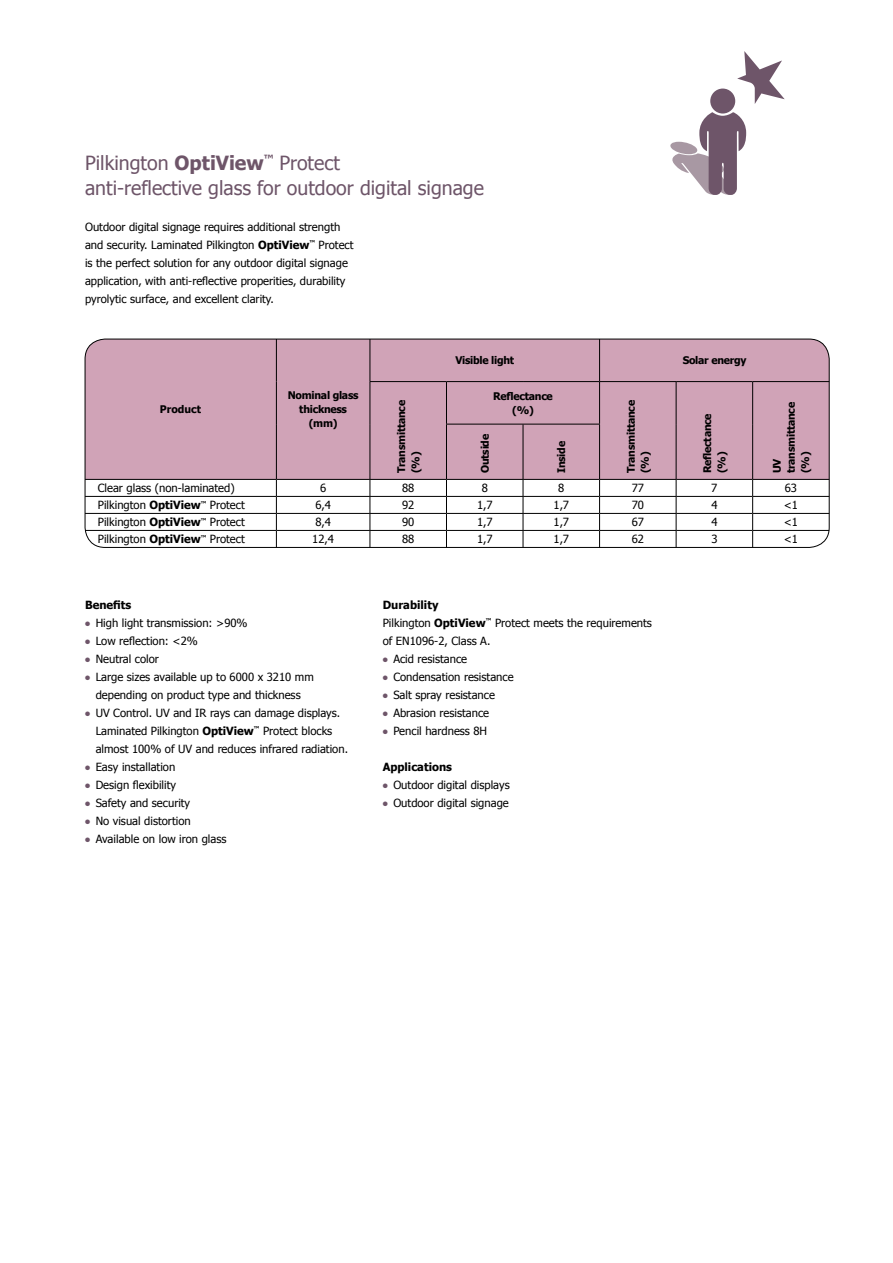
<style>
.page{position:relative;width:893px;height:1263px;background:#fff}
.page>*{position:absolute;margin:0;border:0;box-sizing:border-box;transform-origin:0 0}
.t1{font:19.5px/25.5px "Tahoma";color:#6e5569}
.t2{font:11.25px/18px "Tahoma";color:#000}
.t3{font:700 11.25px "Tahoma";color:#000}
.t4{font:700 10.5px/14.2px "Tahoma";letter-spacing:-.025em;color:#000}
.t5{font:700 10.5px "Tahoma";color:#000}
.s1{font-weight:700}
.s2{color:#6e5569}
</style>
<div class="page">
<svg style="left:737px;top:51px;width:48px;height:53px"></svg>
<svg style="left:670px;top:112px;width:76px;height:83px"></svg>
<div style="left:710px;top:89px;width:25px;height:25px;background:#6e5569;border-radius:50%"></div>
<div style="left:85px;top:339px;width:744px;height:168px;background:#d0a3b7;border-radius:20px"></div>
<hr style="left:370px;top:339px;width:1px;height:42px;background:#000">
<hr style="left:599px;top:339px;width:1px;height:42px;background:#000">
<hr style="left:370px;top:382px;width:1px;height:42px;background:#000">
<hr style="left:370px;top:424px;width:1px;height:55px;background:#000">
<hr style="left:370px;top:381px;width:76px;height:1px;background:#000">
<hr style="left:446px;top:382px;width:1px;height:42px;background:#000">
<hr style="left:446px;top:381px;width:77px;height:1px;background:#000">
<hr style="left:523px;top:381px;width:77px;height:1px;background:#000">
<hr style="left:599px;top:382px;width:1px;height:42px;background:#000">
<hr style="left:600px;top:381px;width:76px;height:1px;background:#000">
<hr style="left:676px;top:382px;width:1px;height:42px;background:#000">
<hr style="left:676px;top:424px;width:1px;height:55px;background:#000">
<hr style="left:676px;top:381px;width:77px;height:1px;background:#000">
<hr style="left:752px;top:382px;width:1px;height:42px;background:#000">
<hr style="left:752px;top:424px;width:1px;height:55px;background:#000">
<hr style="left:753px;top:381px;width:76px;height:1px;background:#000">
<hr style="left:446px;top:424px;width:1px;height:55px;background:#000">
<hr style="left:446px;top:424px;width:77px;height:1px;background:#000">
<hr style="left:523px;top:424px;width:1px;height:55px;background:#000">
<hr style="left:599px;top:424px;width:1px;height:55px;background:#000">
<hr style="left:523px;top:424px;width:77px;height:1px;background:#000">
<svg style="left:85px;top:479px;width:744px;height:68px"></svg>
<hr style="left:753px;top:530px;width:76px;height:1px;background:#000">
<hr style="left:276px;top:339px;width:1px;height:43px;background:#000">
<hr style="left:276px;top:382px;width:1px;height:42px;background:#000">
<hr style="left:276px;top:424px;width:1px;height:55px;background:#000">
<div style="left:85px;top:339px;width:745px;height:209px;border:1px solid #000;border-radius:20px"></div>
<h1 class="t1" style="left:85px;top:149px;width:400px">Pilkington <span class="s1">OptiView</span><sup>™</sup> Protect<br>anti-reflective glass for outdoor digital signage</h1>
<p class="t2" style="left:85px;top:217px;width:270px">Outdoor digital signage requires additional strength and security. Laminated Pilkington <span class="s1">OptiView</span><sup>™</sup> Protect is the perfect solution for any outdoor digital signage application, with anti-reflective properities, durability pyrolytic surface, and excellent clarity.</p>
<p class="t5" style="left:160px;top:402px;width:43px">Product</p>
<p class="t4" style="left:288px;top:387px;width:72px;text-align:center">Nominal glass thickness (mm)</p>
<p class="t4" style="left:455px;top:353px;width:60px">Visible light</p>
<p class="t4" style="left:683px;top:353px;width:65px">Solar energy</p>
<p class="t4" style="left:393px;top:473px;width:74px;rotate:-90deg">Transmittance (%)</p>
<p class="t4" style="left:493px;top:388px;width:61px;text-align:center">Reflectance (%)</p>
<p class="t4" style="left:477px;top:473px;width:41px;rotate:-90deg">Outside</p>
<p class="t4" style="left:554px;top:473px;width:33px;rotate:-90deg">Inside</p>
<p class="t4" style="left:623px;top:473px;width:74px;rotate:-90deg">Transmittance (%)</p>
<p class="t4" style="left:700px;top:473px;width:61px;rotate:-90deg">Reflectance (%)</p>
<p class="t4" style="left:769px;top:473px;width:72px;rotate:-90deg">UV transmittance (%)</p>
<p class="t2" style="left:98px;top:479px;width:138px">Clear glass (non-laminated)</p>
<p class="t2" style="left:320px;top:479px;width:8px">6</p>
<p class="t2" style="left:402px;top:479px;width:14px">88</p>
<p class="t2" style="left:482px;top:479px;width:8px">8</p>
<p class="t2" style="left:558px;top:479px;width:8px">8</p>
<p class="t2" style="left:632px;top:479px;width:14px">77</p>
<p class="t2" style="left:711px;top:479px;width:8px">7</p>
<p class="t2" style="left:785px;top:479px;width:14px">63</p>
<p class="t2" style="left:98px;top:496px;width:149px">Pilkington <span class="s1">OptiView</span><sup>™</sup> Protect</p>
<p class="t2" style="left:315px;top:496px;width:17px">6,4</p>
<p class="t2" style="left:402px;top:496px;width:14px">92</p>
<p class="t2" style="left:477px;top:496px;width:17px">1,7</p>
<p class="t2" style="left:554px;top:496px;width:17px">1,7</p>
<p class="t2" style="left:632px;top:496px;width:14px">70</p>
<p class="t2" style="left:711px;top:496px;width:8px">4</p>
<p class="t2" style="left:784px;top:496px;width:16px">&lt;1</p>
<p class="t2" style="left:98px;top:513px;width:149px">Pilkington <span class="s1">OptiView</span><sup>™</sup> Protect</p>
<p class="t2" style="left:315px;top:513px;width:17px">8,4</p>
<p class="t2" style="left:402px;top:513px;width:14px">90</p>
<p class="t2" style="left:477px;top:513px;width:17px">1,7</p>
<p class="t2" style="left:554px;top:513px;width:17px">1,7</p>
<p class="t2" style="left:632px;top:513px;width:14px">67</p>
<p class="t2" style="left:711px;top:513px;width:8px">4</p>
<p class="t2" style="left:784px;top:513px;width:16px">&lt;1</p>
<p class="t2" style="left:98px;top:530px;width:149px">Pilkington <span class="s1">OptiView</span><sup>™</sup> Protect</p>
<p class="t2" style="left:312px;top:530px;width:23px">12,4</p>
<p class="t2" style="left:402px;top:530px;width:14px">88</p>
<p class="t2" style="left:477px;top:530px;width:17px">1,7</p>
<p class="t2" style="left:554px;top:530px;width:17px">1,7</p>
<p class="t2" style="left:632px;top:530px;width:14px">62</p>
<p class="t2" style="left:711px;top:530px;width:8px">3</p>
<p class="t2" style="left:784px;top:530px;width:16px">&lt;1</p>
<p class="t3" style="left:85px;top:597px;width:48px">Benefits</p>
<p class="t2" style="left:85px;top:613px;width:164px"><span class="s2">●</span> High light transmission: &gt;90%</p>
<p class="t2" style="left:85px;top:631px;width:114px"><span class="s2">●</span> Low reflection: &lt;2%</p>
<p class="t2" style="left:85px;top:649px;width:75px"><span class="s2">●</span> Neutral color</p>
<p class="t2" style="left:85px;top:667px;width:230px;text-align:center"><span class="s2">●</span> Large sizes available up to 6000 x 3210 mm depending on product type and thickness</p>
<p class="t2" style="left:96px;top:703px;width:254px;text-indent:-11px"><span class="s2">●</span> UV Control. UV and IR rays can damage displays.<br>Laminated Pilkington <span class="s1">OptiView</span><sup>™</sup> Protect blocks almost 100% of UV and reduces infrared radiation.</p>
<p class="t2" style="left:85px;top:757px;width:92px"><span class="s2">●</span> Easy installation</p>
<p class="t2" style="left:85px;top:775px;width:93px"><span class="s2">●</span> Design flexibility</p>
<p class="t2" style="left:85px;top:793px;width:107px"><span class="s2">●</span> Safety and security</p>
<p class="t2" style="left:85px;top:811px;width:107px"><span class="s2">●</span> No visual distortion</p>
<p class="t2" style="left:85px;top:829px;width:143px"><span class="s2">●</span> Available on low iron glass</p>
<p class="t2" style="left:383px;top:595px;width:271px"><span class="s1">Durability<br></span>Pilkington <span class="s1">OptiView</span><sup>™</sup> Protect meets the requirements of EN1096-2, Class A.</p>
<p class="t2" style="left:383px;top:649px;width:86px"><span class="s2">●</span> Acid resistance</p>
<p class="t2" style="left:383px;top:667px;width:132px"><span class="s2">●</span> Condensation resistance</p>
<p class="t2" style="left:383px;top:685px;width:114px"><span class="s2">●</span> Salt spray resistance</p>
<p class="t2" style="left:383px;top:703px;width:108px"><span class="s2">●</span> Abrasion resistance</p>
<p class="t2" style="left:383px;top:721px;width:106px"><span class="s2">●</span> Pencil hardness 8H</p>
<p class="t3" style="left:383px;top:759px;width:71px">Applications</p>
<p class="t2" style="left:383px;top:775px;width:129px"><span class="s2">●</span> Outdoor digital displays</p>
<p class="t2" style="left:383px;top:793px;width:128px"><span class="s2">●</span> Outdoor digital signage</p>
</div>
